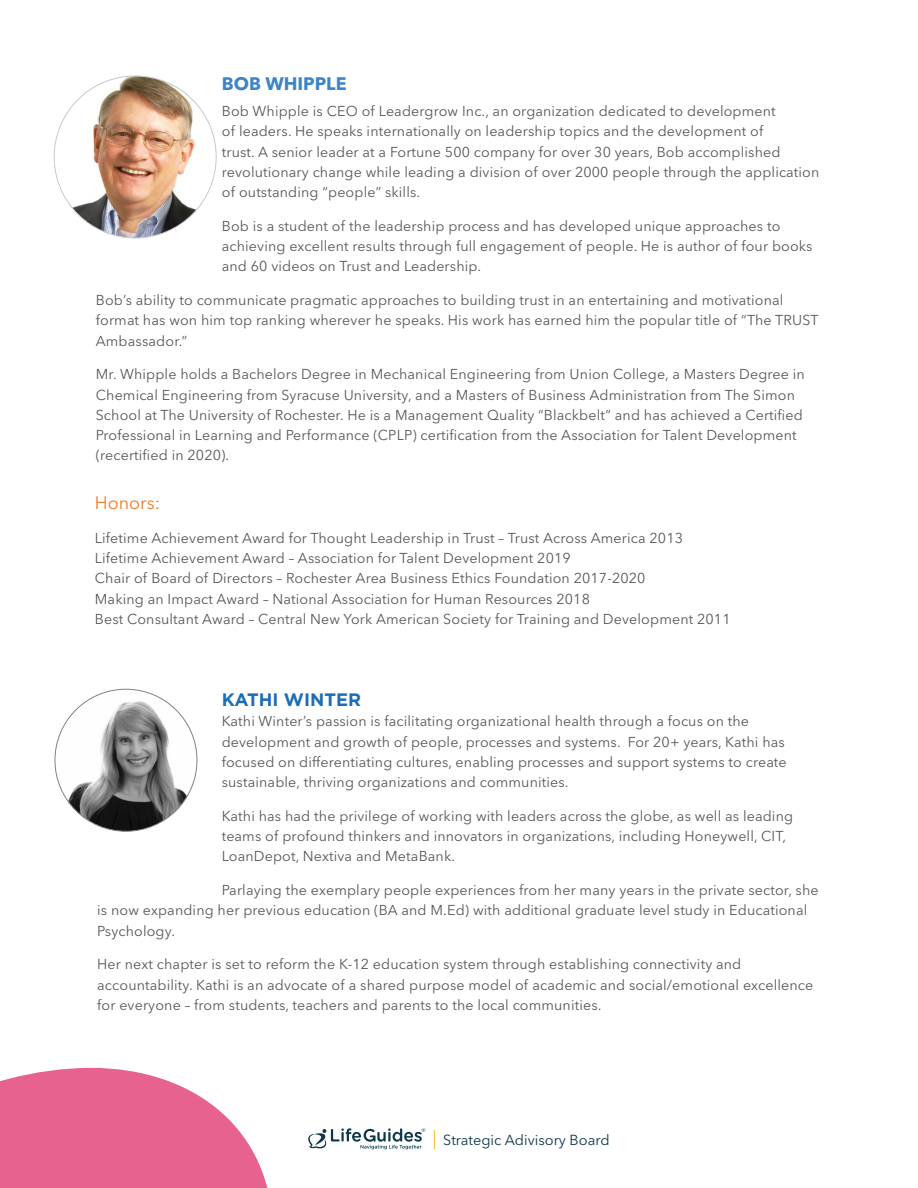
<style>
.page{position:relative;width:918px;height:1188px;background:#fff}
.page>*{position:absolute;margin:0;border:0;box-sizing:border-box;transform-origin:0 0}
.Name{font:700 18px "Gotham";color:#1c6db6}
.Name-2{font:700 18px "Avenir Next LT Pro";color:#3d85c7}
.t1{font:18px "Avenir Next LT Pro";color:#f57a26}
.t2{font:14.55px "Avenir Next LT Pro";color:#0c3847}
.BOdy{font:14.25px/20.2px "Avenir Next LT Pro";letter-spacing:.01em;color:#57585a}
</style>
<div class="page">
<svg style="left:434px;top:1130px;width:1px;height:19px"></svg>
<svg style="left:308px;top:1128px;width:117px;height:21px"></svg>
<svg style="left:0;top:1068px;width:268px;height:120px"></svg>
<img style="left:55px;top:689px;width:142px;height:142px;border-radius:71px">
<img style="left:54px;top:76px;width:162px;height:162px;border-radius:81px">
<p class="Name-2" style="left:222px;top:73px;width:126px">BOB WHIPPLE</p>
<p class="BOdy" style="left:222px;top:101px;width:599px">Bob Whipple is CEO of Leadergrow Inc., an organization dedicated to development<br>of leaders. He speaks internationally on leadership topics and the development of<br>trust. A senior leader at a Fortune 500 company for over 30 years, Bob accomplished revolutionary change while leading a division of over 2000 people through the application of outstanding “people” skills.</p>
<p class="BOdy" style="left:222px;top:216px;width:592px">Bob is a student of the leadership process and has developed unique approaches to achieving excellent results through full engagement of people. He is author of four books and 60 videos on Trust and Leadership.</p>
<p class="BOdy" style="left:96px;top:290px;width:724px">Bob’s ability to communicate pragmatic approaches to building trust in an entertaining and motivational format has won him top ranking wherever he speaks. His work has earned him the popular title of “The TRUST<br>Ambassador.”</p>
<p class="BOdy" style="left:96px;top:364px;width:711px">Mr. Whipple holds a Bachelors Degree in Mechanical Engineering from Union College, a Masters Degree in Chemical Engineering from Syracuse University, and a Masters of Business Administration from The Simon School at The University of Rochester. He is a Management Quality “Blackbelt” and has achieved a Certified Professional in Learning and Performance (CPLP) certification from the Association for Talent Development (recertified in 2020).</p>
<p class="t1" style="left:95px;top:492px;width:67px">Honors:</p>
<p class="BOdy" style="left:95px;top:528px;width:590px">Lifetime Achievement Award for Thought Leadership in Trust – Trust Across America 2013</p>
<p class="BOdy" style="left:95px;top:548px;width:477px">Lifetime Achievement Award – Association for Talent Development 2019</p>
<p class="BOdy" style="left:95px;top:568px;width:552px">Chair of Board of Directors – Rochester Area Business Ethics Foundation 2017-2020</p>
<p class="BOdy" style="left:95px;top:588px;width:497px">Making an Impact Award – National Association for Human Resources 2018</p>
<p class="BOdy" style="left:95px;top:609px;width:637px">Best Consultant Award – Central New York American Society for Training and Development 2011</p>
<p class="Name" style="left:222px;top:688px;width:141px">KATHI WINTER</p>
<p class="BOdy" style="left:222px;top:711px;width:567px">Kathi Winter’s passion is facilitating organizational health through a focus on the development and growth of people, processes and systems. For 20+ years, Kathi has focused on differentiating cultures, enabling processes and support systems to create sustainable, thriving organizations and communities.</p>
<p class="BOdy" style="left:222px;top:806px;width:573px">Kathi has had the privilege of working with leaders across the globe, as well as leading teams of profound thinkers and innovators in organizations, including Honeywell, CIT,<br>LoanDepot, Nextiva and MetaBank.</p>
<p class="BOdy" style="left:97px;top:880px;width:723px;text-indent:124px">Parlaying the exemplary people experiences from her many years in the private sector, she is now expanding her previous education (BA and M.Ed) with additional graduate level study in Educational<br>Psychology.</p>
<p class="BOdy" style="left:97px;top:954px;width:718px">Her next chapter is set to reform the K-12 education system through establishing connectivity and accountability. Kathi is an advocate of a shared purpose model of academic and social/emotional excellence for everyone – from students, teachers and parents to the local communities.</p>
<p class="t2" style="left:443px;top:1131px;width:168px">Strategic Adivisory Board</p>
</div>
